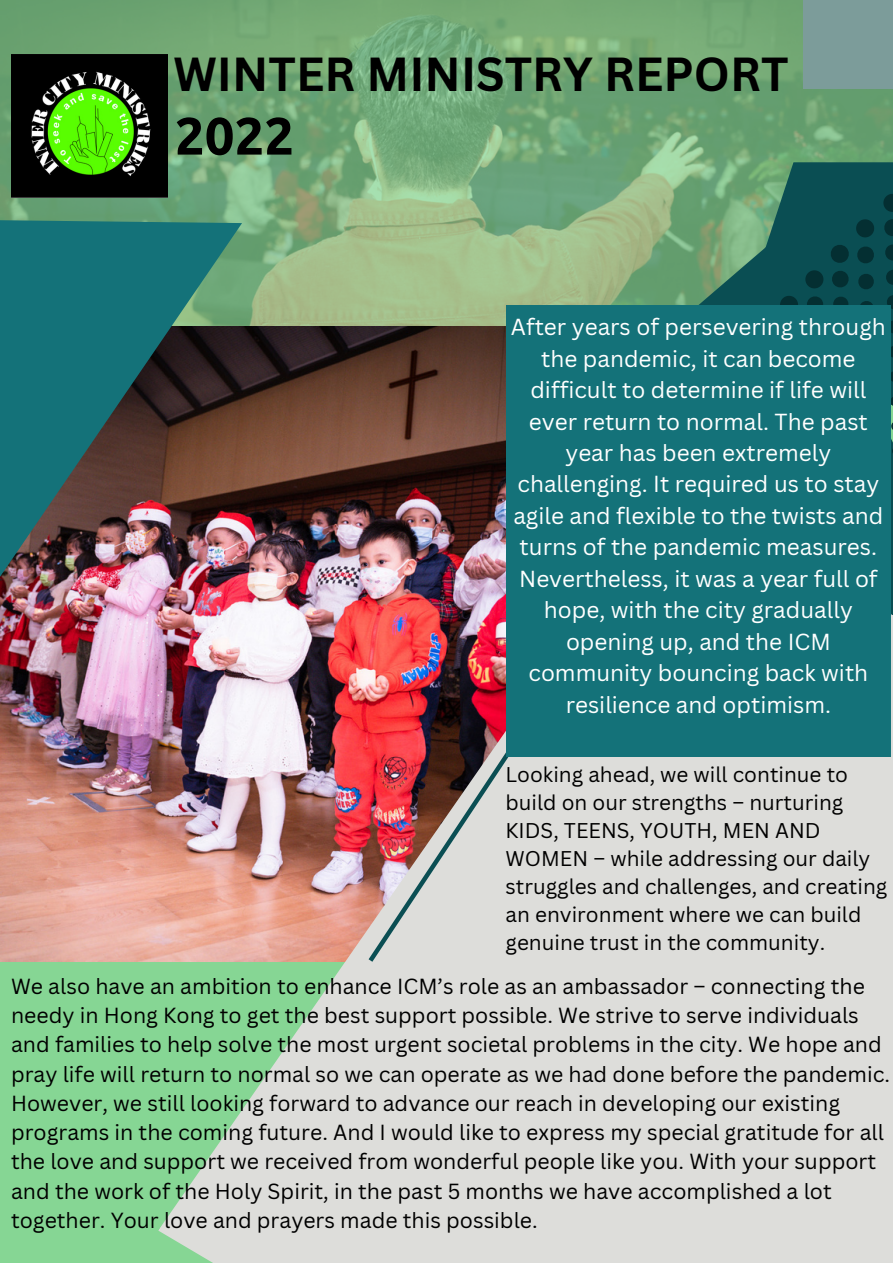
<style>
.page{position:relative;width:893px;height:1264px;background:#fff}
.page>*{position:absolute;margin:0;border:0;box-sizing:border-box;transform-origin:0 0}
.t1{font:700 52.5px "Ubuntu";color:#000}
.t2{font:700 46.5px "Canva Sans";color:#000}
.t3{font:22.65px/31.5px "Canva Sans";color:#fff;text-align:center}
.t4{font:21.3px/29.2px "Canva Sans";color:#000}
.t5{font:20.7px/28px "Canva Sans";color:#000}
</style>
<div class="page">
<img style="left:0;top:0;width:892px;height:326px">
<svg style="left:459px;top:227px;width:433px;height:259px;background:#93b583"></svg>
<img style="left:0;top:326px;width:505px;height:635px">
<svg style="left:0;top:218px;width:242px;height:374px;background:#396161"></svg>
<img style="left:158px;top:486px;width:734px;height:776px">
<svg style="left:714px;top:162px;width:178px;height:28px;background:#367662"></svg>
<img style="left:364px;top:658px;width:209px;height:308px">
<svg style="left:714px;top:190px;width:179px;height:294px;background:#236059"></svg>
<div style="left:505px;top:305px;width:385px;height:451px;background:#147279"></div>
<div style="left:803px;top:0;width:89px;height:89px;background:#7c9c9a"></div>
<img style="left:11px;top:55px;width:156px;height:143px">
<h2 class="t2" style="left:173px;top:41px;width:616px">WINTER MINISTRY REPORT</h2>
<h1 class="t1" style="left:175px;top:106px;width:121px">2022</h1>
<p class="t3" style="left:511px;top:310px;width:376px">After years of persevering through the pandemic, it can become difficult to determine if life will ever return to normal. The past year has been extremely challenging. It required us to stay agile and flexible to the twists and turns of the pandemic measures.<br>Nevertheless, it was a year full of hope, with the city gradually opening up, and the ICM community bouncing back with resilience and optimism.</p>
<p class="t5" style="left:505px;top:759px;width:383px">Looking ahead, we will continue to build on our strengths – nurturing KIDS, TEENS, YOUTH, MEN AND WOMEN – while addressing our daily struggles and challenges, and creating an environment where we can build genuine trust in the community.</p>
<p class="t4" style="left:11px;top:971px;width:880px">We also have an ambition to enhance ICM’s role as an ambassador – connecting the needy in Hong Kong to get the best support possible. We strive to serve individuals and families to help solve the most urgent societal problems in the city. We hope and pray life will return to normal so we can operate as we had done before the pandemic.<br>However, we still looking forward to advance our reach in developing our existing programs in the coming future. And I would like to express my special gratitude for all the love and support we received from wonderful people like you. With your support and the work of the Holy Spirit, in the past 5 months we have accomplished a lot together. Your love and prayers made this possible.</p>
</div>
